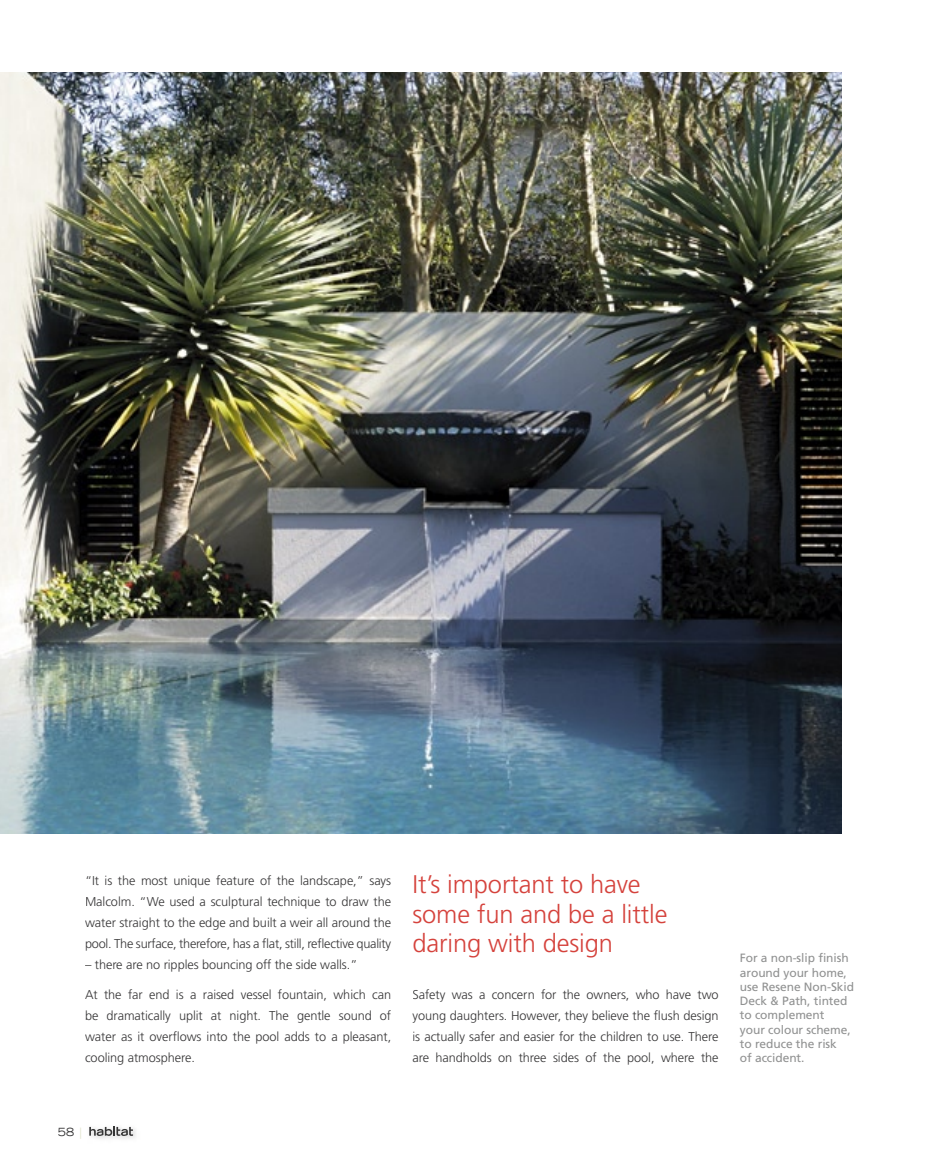
<style>
.page{position:relative;width:927px;height:1170px;background:#fff}
.page>*{position:absolute;margin:0;border:0;box-sizing:border-box;transform-origin:0 0}
.t1{font:300 25.5px/29.2px "Frutiger";letter-spacing:-.005em;color:#d5423c}
.t2{font:300 12.75px/21px "Frutiger";letter-spacing:-.005em;color:#363536;text-align:justify}
.t3{font:12px/14.2px "Frutiger";letter-spacing:-.005em;color:#909191}
.t4{font:expanded 11.25px "Trade Gothic LH";color:#363536}
.s1{color:#dfe2ca}
</style>
<div class="page">
<img style="left:0;top:72px;width:842px;height:761px">
<img style="left:89px;top:1129px;width:47px;height:10px">
<svg style="left:89px;top:1126px;width:44px;height:9px"></svg>
<h1 class="t1" style="left:412px;top:870px;width:256px">It’s important to have some fun and be a little daring with design</h1>
<p class="t2" style="left:85px;top:870px;width:308px">“It is the most unique feature of the landscape,” says Malcolm. “We used a sculptural technique to draw the water straight to the edge and built a weir all around the pool. The surface, therefore, has a flat, still, reflective quality</p>
<p class="t2" style="left:85px;top:954px;width:274px">– there are no ripples bouncing off the side walls.”</p>
<p class="t2" style="left:85px;top:983px;width:308px">At the far end is a raised vessel fountain, which can be dramatically uplit at night. The gentle sound of water as it overflows into the pool adds to a pleasant, cooling atmosphere.</p>
<p class="t2" style="left:412px;top:983px;width:308px">Safety was a concern for the owners, who have two young daughters. However, they believe the flush design is actually safer and easier for the children to use. There are handholds on three sides of the pool, where the</p>
<p class="t3" style="left:740px;top:951px;width:116px">For a non-slip finish around your home, use Resene Non-Skid<br>Deck &amp; Path, tinted to complement<br>your colour scheme, to reduce the risk<br>of accident.</p>
<p class="t4" style="left:58px;top:1124px;width:26px">58 <span class="s1">|</span></p>
</div>
